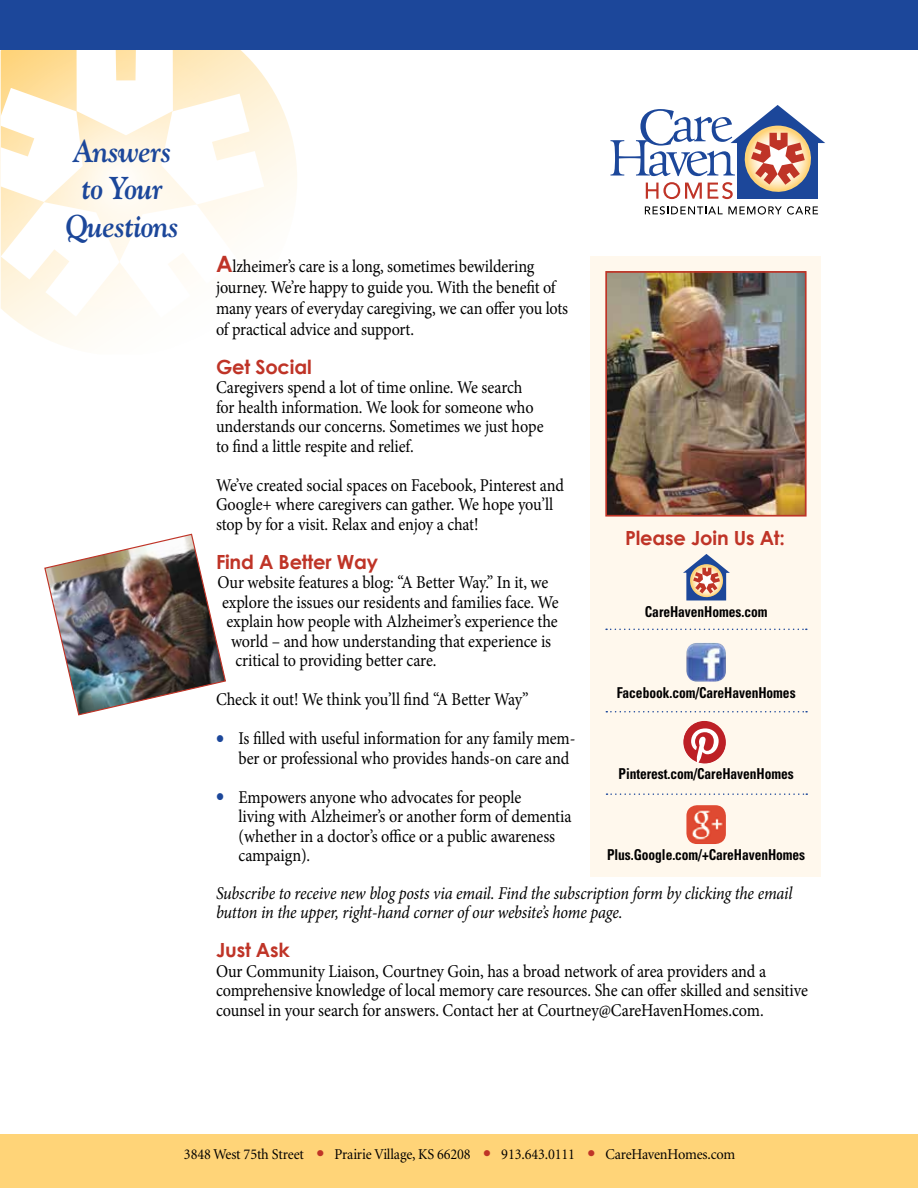
<style>
.page{position:relative;width:918px;height:1188px;background:#fff}
.page>*{position:absolute;margin:0;border:0;box-sizing:border-box;transform-origin:0 0}
.t1{font:italic 700 31.5px/37.5px "Goudy";letter-spacing:-.02em;color:#1c479a;text-align:center;scale:.9 1}
.t2{font:700 19.5px "Century Gothic";letter-spacing:-.01em;color:#bf3427}
.t3{font:18px/19.5px "Minion Pro";letter-spacing:-.01em;color:#000;scale:.9 1}
.t4{font:italic 18px/19.5px "Minion Pro";letter-spacing:-.01em;color:#000;scale:.9 1}
.t5{font:700 condensed 15px "Univers";letter-spacing:-.005em;color:#000;scale:.9 1}
.t6{font:15px "Minion";letter-spacing:-.01em;color:#000;scale:.95 1}
.s1{font-family:"Century Gothic";font-weight:700;font-size:22.5px;color:#bf3427}
.s2{color:#1c479a}
.s3{color:#bf3427}
</style>
<div class="page">
<div style="left:591px;top:257px;width:230px;height:620px;background:#fff8ed"></div>
<svg style="left:13px;top:49px;width:284px;height:297px"></svg>
<svg style="left:1px;top:49px;width:263px;height:269px"></svg>
<div style="left:1px;top:0;width:917px;height:49px;background:#1c479a"></div>
<div style="left:1px;top:1134px;width:917px;height:54px;background:#ffd478"></div>
<svg style="left:610px;top:105px;width:215px;height:94px"></svg>
<svg style="left:645px;top:206px;width:173px;height:9px"></svg>
<img style="left:608px;top:274px;width:196px;height:240px">
<div style="left:605px;top:271px;width:202px;height:246px;border:2px solid #bf3427"></div>
<img style="left:44px;top:533px;width:182px;height:183px">
<svg style="left:606px;top:629px;width:201px;height:1px"></svg>
<img style="left:686px;top:643px;width:40px;height:39px">
<svg style="left:683px;top:721px;width:43px;height:43px"></svg>
<img style="left:686px;top:805px;width:40px;height:39px">
<svg style="left:606px;top:711px;width:201px;height:1px"></svg>
<svg style="left:683px;top:554px;width:47px;height:47px"></svg>
<svg style="left:607px;top:793px;width:200px;height:2px"></svg>
<h1 class="t1" style="left:66px;top:131px;width:128px">Answers to Your<br>Questions</h1>
<p class="t3" style="left:216px;top:256px;width:393px;line-height:21px"><span class="s1">A</span>lzheimer’s care is a long, sometimes bewildering journey. We’re happy to guide you. With the benefit of many years of everyday caregiving, we can offer you lots of practical advice and support.</p>
<p class="t2" style="left:216px;top:354px;width:97px">Get Social</p>
<p class="t3" style="left:216px;top:378px;width:365px">Caregivers spend a lot of time online. We search for health information. We look for someone who understands our concerns. Sometimes we just hope to find a little respite and relief.</p>
<p class="t3" style="left:216px;top:475px;width:388px">We’ve created social spaces on Facebook, Pinterest and<br>Google+ where caregivers can gather. We hope you’ll stop by for a visit. Relax and enjoy a chat!</p>
<p class="t2" style="left:216px;top:549px;width:164px">Find A Better Way</p>
<p class="t3" style="left:218px;top:573px;width:369px">Our website features a blog: “A Better Way.” In it, we</p>
<p class="t3" style="left:222px;top:592px;width:376px">explore the issues our residents and families face. We</p>
<p class="t3" style="left:227px;top:612px;width:370px">explain how people with Alzheimer’s experience the</p>
<p class="t3" style="left:231px;top:631px;width:357px">world – and how understanding that experience is</p>
<p class="t3" style="left:236px;top:651px;width:225px">critical to providing better care.</p>
<p class="t3" style="left:216px;top:690px;width:349px">Check it out! We think you’ll find “A Better Way”</p>
<p class="t3" style="left:239px;top:729px;width:376px;text-indent:-23px"><span class="s2">●</span> Is filled with useful information for any family mem&shy;ber or professional who provides hands-on care and</p>
<p class="t3" style="left:239px;top:787px;width:372px;text-indent:-23px"><span class="s2">●</span> Empowers anyone who advocates for people<br>living with Alzheimer’s or another form of dementia (whether in a doctor’s office or a public awareness campaign).</p>
<p class="t2" style="left:625px;top:525px;width:162px">Please Join Us At:</p>
<p class="t5" style="left:645px;top:603px;width:138px">CareHavenHomes.com</p>
<p class="t5" style="left:617px;top:684px;width:200px">Facebook.com/CareHavenHomes</p>
<p class="t5" style="left:619px;top:765px;width:196px">Pinterest.com/CareHavenHomes</p>
<p class="t5" style="left:607px;top:846px;width:222px">Plus.Google.com/+CareHavenHomes</p>
<p class="t4" style="left:216px;top:883px;width:642px">Subscribe to receive new blog posts via email. Find the subscription form by clicking the email button in the upper, right-hand corner of our website’s home page.</p>
<p class="t2" style="left:216px;top:938px;width:75px">Just Ask</p>
<p class="t3" style="left:216px;top:961px;width:659px">Our Community Liaison, Courtney Goin, has a broad network of area providers and a comprehensive knowledge of local memory care resources. She can offer skilled and sensitive counsel in your search for answers. Contact her at Courtney@CareHavenHomes.com.</p>
<p class="t6" style="left:184px;top:1147px;width:582px">3848 West 75th Street <span class="s3">●</span> Prairie Village, KS 66208 <span class="s3">●</span> 913.643.0111 <span class="s3">●</span> CareHavenHomes.com</p>
</div>
